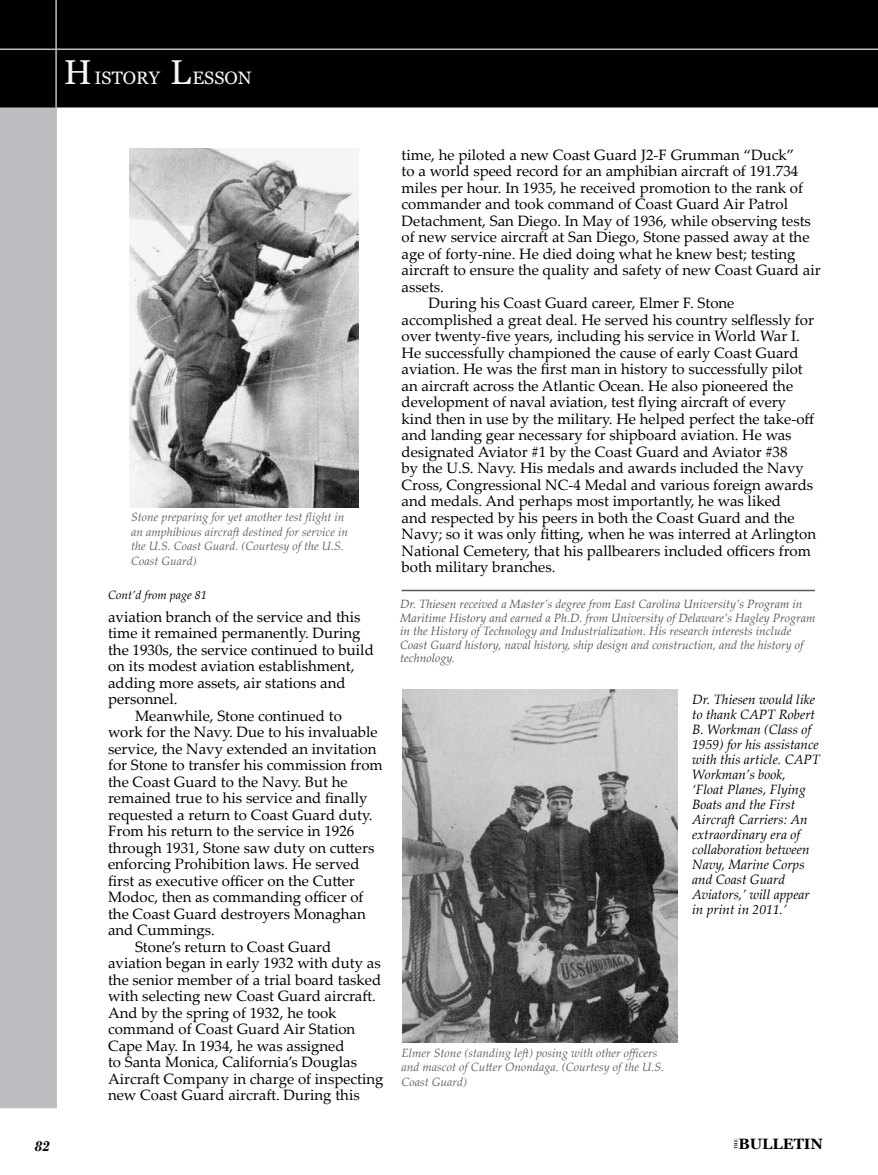
<style>
.page{position:relative;width:878px;height:1175px;background:#fff}
.page>*{position:absolute;margin:0;border:0;box-sizing:border-box;transform-origin:0 0}
.t1{font:18px "Georgia";color:#f7f7f8}
.t2{font:15px "Palatino Linotype";color:#000}
.t3{font:700 15px "Georgia";color:#000}
.t4{font:italic 700 15px "Bodoni";color:#000}
.t5{font:italic 13.5px/15px "Palatino Linotype";color:#000}
.t6{font:italic 12px/13.5px "Palatino Linotype";color:#58595b}
.t7{font:italic 12px/14.4px "Palatino Linotype";color:#636467}
.t8{font:italic 12px "Palatino Linotype";color:#000}
.t9{font:700 4.5px "Times";color:#000;scale:.96 1}
.s1{font-size:34.5px}
</style>
<div class="page">
<div style="left:0;top:107px;width:57px;height:1001px;background:#bcbdc0"></div>
<div style="left:0;top:0;width:878px;height:107px;background:#000"></div>
<hr style="left:0;top:49px;width:878px;height:1px;background:#bcbdc0">
<hr style="left:55px;top:0;width:2px;height:1107px;background:#bcbdc0">
<img style="left:130px;top:148px;width:228px;height:359px">
<img style="left:402px;top:689px;width:275px;height:353px">
<hr style="left:401px;top:590px;width:413px;height:1px;background:#58595b">
<p class="t1" style="left:64px;top:68px;width:189px"><span class="s1">H</span>ISTORY <span class="s1">L</span>ESSON</p>
<p class="t7" style="left:131px;top:509px;width:218px">Stone preparing for yet another test flight in an amphibious aircraft destined for service in the U.S. Coast Guard. (Courtesy of the U.S.<br>Coast Guard)</p>
<p class="t8" style="left:108px;top:586px;width:100px">Cont’d from page 81</p>
<p class="t2" style="left:108px;top:606px;width:254px">aviation branch of the service and this</p>
<p class="t2" style="left:108px;top:622px;width:254px">time it remained permanently. During</p>
<p class="t2" style="left:108px;top:639px;width:267px">the 1930s, the service continued to build</p>
<p class="t2" style="left:108px;top:655px;width:248px">on its modest aviation establishment,</p>
<p class="t2" style="left:108px;top:672px;width:239px">adding more assets, air stations and</p>
<p class="t2" style="left:108px;top:688px;width:71px">personnel.</p>
<p class="t2" style="left:135px;top:705px;width:208px">Meanwhile, Stone continued to</p>
<p class="t2" style="left:108px;top:721px;width:271px">work for the Navy. Due to his invaluable</p>
<p class="t2" style="left:108px;top:738px;width:270px">service, the Navy extended an invitation</p>
<p class="t2" style="left:108px;top:754px;width:276px">for Stone to transfer his commission from</p>
<p class="t2" style="left:108px;top:771px;width:241px">the Coast Guard to the Navy. But he</p>
<p class="t2" style="left:108px;top:787px;width:261px">remained true to his service and finally</p>
<p class="t2" style="left:108px;top:804px;width:266px">requested a return to Coast Guard duty.</p>
<p class="t2" style="left:108px;top:820px;width:248px">From his return to the service in 1926</p>
<p class="t2" style="left:108px;top:837px;width:268px">through 1931, Stone saw duty on cutters</p>
<p class="t2" style="left:108px;top:853px;width:253px">enforcing Prohibition laws. He served</p>
<p class="t2" style="left:108px;top:870px;width:248px">first as executive officer on the Cutter</p>
<p class="t2" style="left:108px;top:886px;width:257px">Modoc, then as commanding officer of</p>
<p class="t2" style="left:108px;top:903px;width:259px">the Coast Guard destroyers Monaghan</p>
<p class="t2" style="left:108px;top:919px;width:108px">and Cummings.</p>
<p class="t2" style="left:135px;top:936px;width:198px">Stone’s return to Coast Guard</p>
<p class="t2" style="left:108px;top:952px;width:274px">aviation began in early 1932 with duty as</p>
<p class="t2" style="left:108px;top:969px;width:275px">the senior member of a trial board tasked</p>
<p class="t2" style="left:108px;top:985px;width:269px">with selecting new Coast Guard aircraft.</p>
<p class="t2" style="left:108px;top:1002px;width:230px">And by the spring of 1932, he took</p>
<p class="t2" style="left:108px;top:1018px;width:249px">command of Coast Guard Air Station</p>
<p class="t2" style="left:108px;top:1035px;width:238px">Cape May. In 1934, he was assigned</p>
<p class="t2" style="left:108px;top:1051px;width:250px">to Santa Monica, California’s Douglas</p>
<p class="t2" style="left:108px;top:1068px;width:277px">Aircraft Company in charge of inspecting</p>
<p class="t2" style="left:108px;top:1084px;width:253px">new Coast Guard aircraft. During this</p>
<p class="t2" style="left:401px;top:144px;width:394px">time, he piloted a new Coast Guard J2-F Grumman “Duck”</p>
<p class="t2" style="left:401px;top:160px;width:398px">to a world speed record for an amphibian aircraft of 191.734</p>
<p class="t2" style="left:401px;top:177px;width:403px">miles per hour. In 1935, he received promotion to the rank of</p>
<p class="t2" style="left:401px;top:193px;width:388px">commander and took command of Coast Guard Air Patrol</p>
<p class="t2" style="left:401px;top:210px;width:411px">Detachment, San Diego. In May of 1936, while observing tests</p>
<p class="t2" style="left:401px;top:226px;width:409px">of new service aircraft at San Diego, Stone passed away at the</p>
<p class="t2" style="left:401px;top:243px;width:395px">age of forty-nine. He died doing what he knew best; testing</p>
<p class="t2" style="left:401px;top:259px;width:420px">aircraft to ensure the quality and safety of new Coast Guard air</p>
<p class="t2" style="left:401px;top:276px;width:44px">assets.</p>
<p class="t2" style="left:428px;top:292px;width:307px">During his Coast Guard career, Elmer F. Stone</p>
<p class="t2" style="left:401px;top:309px;width:414px">accomplished a great deal. He served his country selflessly for</p>
<p class="t2" style="left:401px;top:325px;width:400px">over twenty-five years, including his service in World War I.</p>
<p class="t2" style="left:401px;top:342px;width:398px">He successfully championed the cause of early Coast Guard</p>
<p class="t2" style="left:401px;top:358px;width:402px">aviation. He was the first man in history to successfully pilot</p>
<p class="t2" style="left:401px;top:375px;width:393px">an aircraft across the Atlantic Ocean. He also pioneered the</p>
<p class="t2" style="left:401px;top:391px;width:386px">development of naval aviation, test flying aircraft of every</p>
<p class="t2" style="left:401px;top:408px;width:414px">kind then in use by the military. He helped perfect the take-off</p>
<p class="t2" style="left:401px;top:424px;width:391px">and landing gear necessary for shipboard aviation. He was</p>
<p class="t2" style="left:401px;top:441px;width:387px">designated Aviator #1 by the Coast Guard and Aviator #38</p>
<p class="t2" style="left:401px;top:457px;width:404px">by the U.S. Navy. His medals and awards included the Navy</p>
<p class="t2" style="left:401px;top:474px;width:413px">Cross, Congressional NC-4 Medal and various foreign awards</p>
<p class="t2" style="left:401px;top:490px;width:381px">and medals. And perhaps most importantly, he was liked</p>
<p class="t2" style="left:401px;top:507px;width:394px">and respected by his peers in both the Coast Guard and the</p>
<p class="t2" style="left:401px;top:523px;width:416px">Navy; so it was only fitting, when he was interred at Arlington</p>
<p class="t2" style="left:401px;top:540px;width:411px">National Cemetery, that his pallbearers included officers from</p>
<p class="t2" style="left:401px;top:556px;width:155px">both military branches.</p>
<p class="t6" style="left:400px;top:597px;width:416px">Dr. Thiesen received a Master’s degree from East Carolina University’s Program in Maritime History and earned a Ph.D. from University of Delaware’s Hagley Program in the History of Technology and Industrialization. His research interests include Coast Guard history, naval history, ship design and construction, and the history of technology.</p>
<p class="t5" style="left:692px;top:691px;width:129px">Dr. Thiesen would like to thank CAPT Robert<br>B. Workman (Class of<br>1959) for his assistance with this article. CAPT<br>Workman’s book, ‘Float Planes, Flying<br>Boats and the First<br>Aircraft Carriers: An extraordinary era of collaboration between<br>Navy, Marine Corps and Coast Guard<br>Aviators,’ will appear in print in 2011.’</p>
<p class="t7" style="left:401px;top:1045px;width:264px">Elmer Stone (standing left) posing with other officers and mascot of Cutter Onondaga. (Courtesy of the U.S.<br>Coast Guard)</p>
<p class="t4" style="left:34px;top:1137px;width:16px">82</p>
<p class="t9" style="left:733px;top:1148px;width:11px;rotate:-90deg">THE</p>
<p class="t3" style="left:738px;top:1135px;width:86px">BULLETIN</p>
</div>
